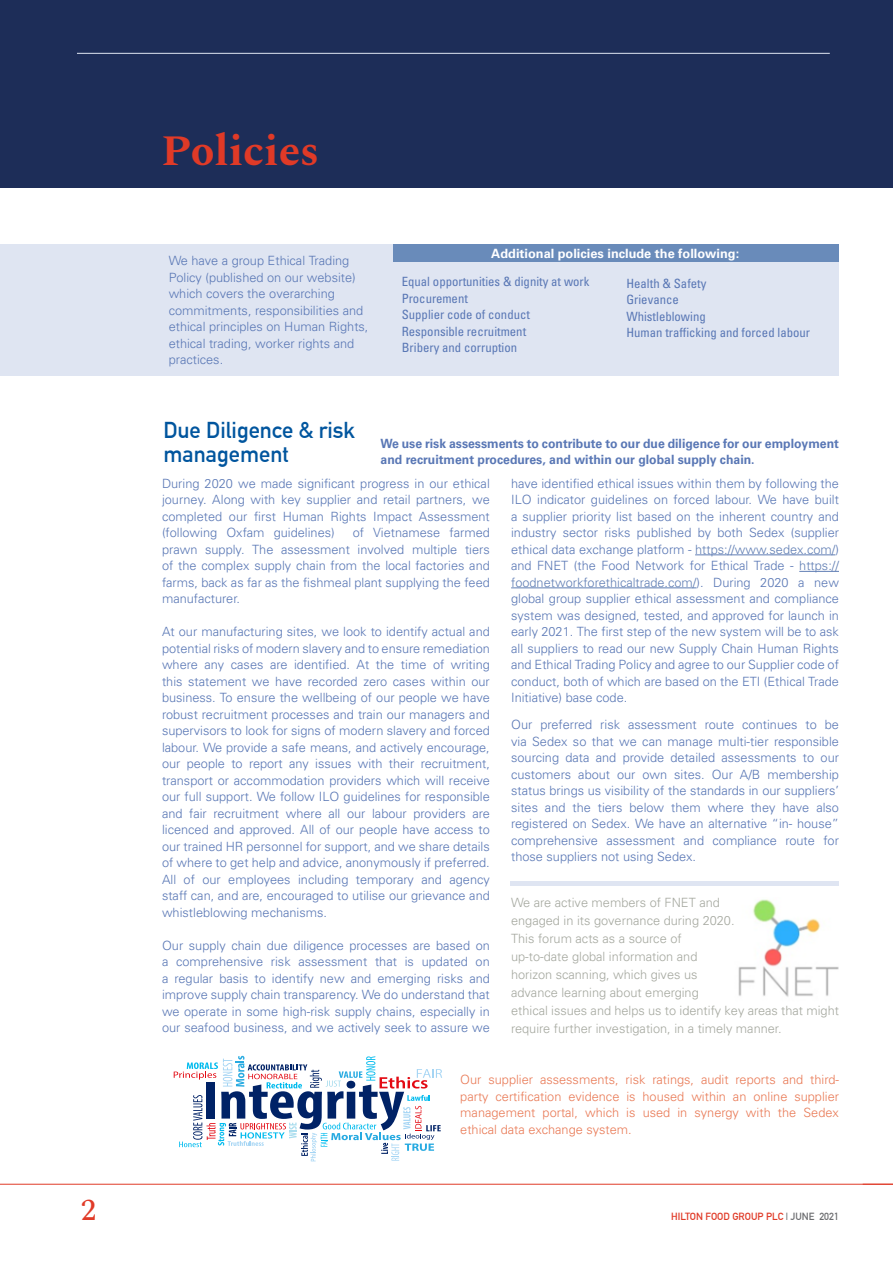
<style>
.page{position:relative;width:893px;height:1263px;background:#fff}
.page>*{position:absolute;margin:0;border:0;box-sizing:border-box;transform-origin:0 0}
.t1{font:700 43.5px "Spectral";color:#e03a27}
.t2{font:500 30px "Spectral";color:#e03a27}
.t3{font:700 22.5px/24px "DIN Alternate";color:#01559e}
.t4{font:12.75px/16.5px "Univers LT 45 Lt";color:#5977b5;text-align:justify}
.t5{font:12.75px/18px "Univers LT 45 Lt";color:#a5a89f}
.t6{font:12.75px/16.5px "Univers LT 45 Lt";color:#e97a56;text-align:justify}
.t7{font:12.75px "Univers LT 57 Cn";color:#5977b5}
.t8{font:12.75px/16.5px "Univers LT 65 Bd";color:#5977b5;scale:.96 1}
.t9{font:12.75px "Univers LT 65 Bd";color:#fff}
.t10{font:700 10.2px "DIN Alternate";color:#e03a27}
.s1{color:#607eb4}
.s2{color:#6c6d70}
</style>
<div class="page">
<div style="left:0;top:0;width:893px;height:188px;background:#1d2d58"></div>
<hr style="left:77px;top:53px;width:753px;height:1px;background:#dfe5f2">
<hr style="left:0;top:1184px;width:893px;height:1px;background:#e03a27">
<div style="left:0;top:244px;width:839px;height:132px;background:#dfe5f2"></div>
<hr style="left:695px;top:554px;width:140px;height:1px;background:#607eb4">
<hr style="left:799px;top:571px;width:40px;height:1px;background:#607eb4">
<hr style="left:511px;top:587px;width:185px;height:1px;background:#607eb4">
<div style="left:393px;top:244px;width:446px;height:18px;background:#698bba"></div>
<img style="left:738px;top:899px;width:101px;height:98px">
<hr style="left:511px;top:881px;width:328px;height:4px;background:#dfe5f2">
<svg style="left:174px;top:1056px;width:268px;height:105px"></svg>
<h2 class="t2" style="left:81px;top:1189px;width:17px">2</h2>
<p class="t1" style="left:162px;top:119px;width:159px">Policies</p>
<p class="t4" style="left:169px;top:253px;width:201px;text-align:left">We have a group Ethical Trading<br>Policy (published on our website) which covers the overarching commitments, responsibilities and ethical principles on Human Rights, ethical trading, worker rights and practices.</p>
<p class="t9" style="left:491px;top:246px;width:249px">Additional policies include the following:</p>
<p class="t7" style="left:402px;top:274px;width:189px">Equal opportunities &amp; dignity at work</p>
<p class="t7" style="left:402px;top:290px;width:68px">Procurement</p>
<p class="t7" style="left:402px;top:307px;width:130px">Supplier code of conduct</p>
<p class="t7" style="left:402px;top:323px;width:126px">Responsible recruitment</p>
<p class="t7" style="left:402px;top:340px;width:117px">Bribery and corruption</p>
<p class="t7" style="left:626px;top:275px;width:82px">Health &amp; Safety</p>
<p class="t7" style="left:626px;top:292px;width:54px">Grievance</p>
<p class="t7" style="left:626px;top:308px;width:81px">Whistleblowing</p>
<p class="t7" style="left:626px;top:325px;width:185px">Human trafficking and forced labour</p>
<p class="t3" style="left:163px;top:417px;width:193px">Due Diligence &amp; risk management</p>
<p class="t8" style="left:381px;top:435px;width:479px">We use risk assessments to contribute to our due diligence for our employment and recruitment procedures, and within our global supply chain.</p>
<p class="t4" style="left:162px;top:475px;width:329px">During 2020 we made significant progress in our ethical journey. Along with key supplier and retail partners, we completed our first Human Rights Impact Assessment (following Oxfam guidelines)</p>
<p class="t4" style="left:162px;top:525px;width:329px;text-indent:191px">of Vietnamese farmed prawn supply. The assessment involved multiple tiers of the complex supply chain from the local factories and farms, back as far as the fishmeal plant supplying the feed manufacturer.</p>
<p class="t4" style="left:162px;top:624px;width:329px">At our manufacturing sites, we look to identify actual and potential risks of modern slavery and to ensure remediation where any cases are identified. At the time of writing this statement we have recorded zero cases within our business. To ensure the wellbeing of our people we have robust recruitment processes and train our managers and supervisors to look for signs of modern slavery and forced labour. We provide a safe means, and actively encourage, our people to report any issues with their recruitment, transport or accommodation providers which will receive our full support. We follow ILO guidelines for responsible and fair recruitment where all our labour providers are licenced and approved. All of our people have access to our trained HR personnel for support, and we share details of where to get help and advice, anonymously if preferred.<br>All of our employees including temporary and agency staff can, and are, encouraged to utilise our grievance and whistleblowing mechanisms.</p>
<p class="t4" style="left:162px;top:937px;width:329px">Our supply chain due diligence processes are based on a comprehensive risk assessment that is updated on a regular basis to identify new and emerging risks and improve supply chain transparency. We do understand that we operate in some high-risk supply chains, especially in our seafood business, and we actively seek to assure we</p>
<p class="t4" style="left:511px;top:475px;width:329px">have identified ethical issues within them by following the ILO indicator guidelines on forced labour. We have built a supplier priority list based on the inherent country and industry sector risks published by both Sedex (supplier ethical data exchange platform - <span class="s1">https://www.sedex.com/</span>) and FNET (the Food Network for Ethical Trade - <span class="s1">https:// foodnetworkforethicaltrade.com/</span>). During 2020 a new global group supplier ethical assessment and compliance system was designed, tested, and approved for launch in early 2021. The first step of the new system will be to ask all suppliers to read our new Supply Chain Human Rights and Ethical Trading Policy and agree to our Supplier code of conduct, both of which are based on the ETI (Ethical Trade Initiative) base code.</p>
<p class="t4" style="left:511px;top:717px;width:329px">Our preferred risk assessment route continues to be via Sedex so that we can manage multi-tier responsible sourcing data and provide detailed assessments to our customers about our own sites. Our A/B membership status brings us visibility of the standards in our suppliers’ sites and the tiers below them where they have also registered on Sedex. We have an alternative “in- house” comprehensive assessment and compliance route for those suppliers not using Sedex.</p>
<p class="t5" style="left:511px;top:894px;width:210px">We are active members of FNET and</p>
<p class="t5" style="left:511px;top:912px;width:225px">engaged in its governance during 2020.</p>
<p class="t5" style="left:511px;top:930px;width:172px">This forum acts as a source of</p>
<p class="t5" style="left:511px;top:948px;width:188px">up-to-date global information and</p>
<p class="t5" style="left:511px;top:966px;width:188px">horizon scanning, which gives us</p>
<p class="t5" style="left:511px;top:984px;width:189px">advance learning about emerging</p>
<p class="t5" style="left:511px;top:1002px;width:329px">ethical issues and helps us to identify key areas that might require further investigation, in a timely manner.</p>
<p class="t6" style="left:460px;top:1071px;width:380px">Our supplier assessments, risk ratings, audit reports and third&shy;party certification evidence is housed within an online supplier management portal, which is used in synergy with the Sedex ethical data exchange system.</p>
<p class="t10" style="left:671px;top:1209px;width:169px">HILTON FOOD GROUP PLC <span class="s2">| JUNE 2021</span></p>
</div>
